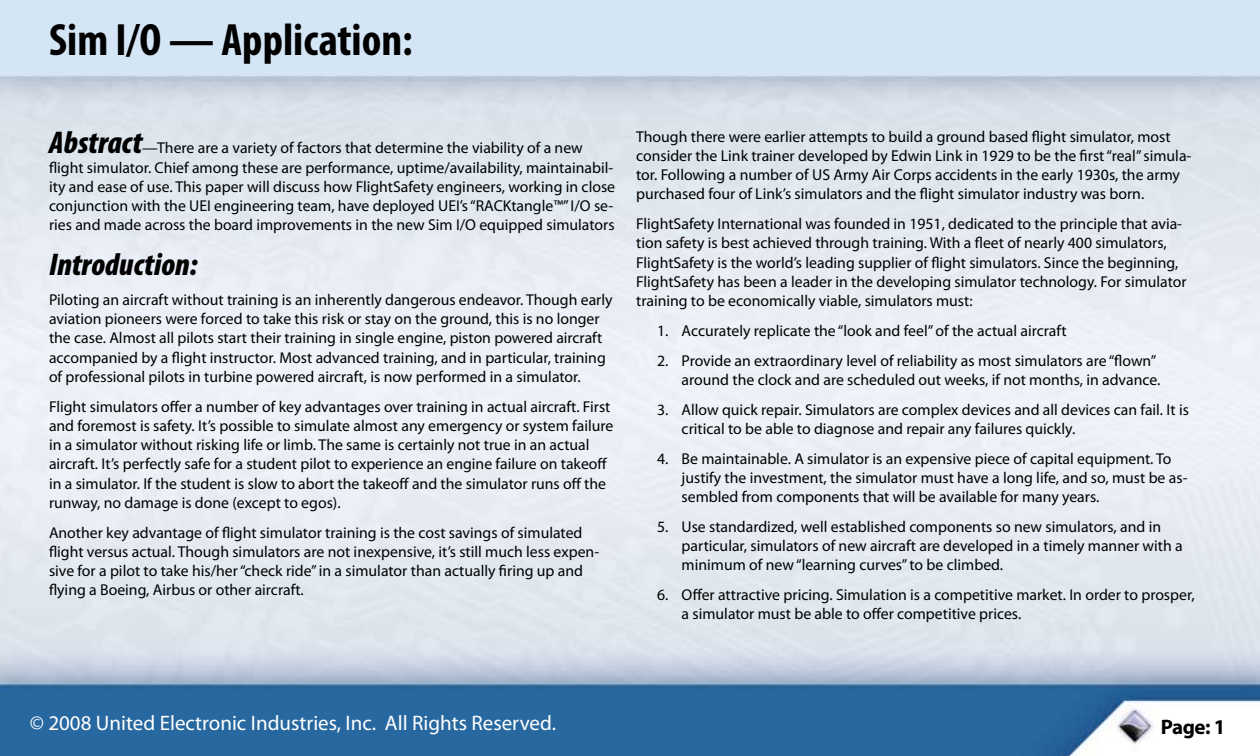
<style>
.page{position:relative;width:1260px;height:756px;background:#fff}
.page>*{position:absolute;margin:0;border:0;box-sizing:border-box;transform-origin:0 0}
.t1{font:700 condensed 45.5px "Myriad Pro";color:#000}
.t2{font:italic 900 condensed 31.5px "Myriad Pro";color:#000}
.t3{font:21px "Myriad Pro";color:#fff}
.t4{font:700 21px "Myriad Pro";color:#000}
.t5{font:15.75px/19.2px "Myriad Pro";color:#000}
.s1{font-weight:900;font-style:italic;font-stretch:condensed;font-size:31.5px}
</style>
<div class="page">
<img style="left:0;top:0;width:1260px;height:756px">
<svg style="left:1215px;top:720px;width:7px;height:14px"></svg>
<h1 class="t1" style="left:49px;top:12px;width:365px">Sim I/O — Application:</h1>
<p class="t5" style="left:49px;top:138px;width:568px"><span class="s1">Abstract</span>—There are a variety of factors that determine the viability of a new flight simulator. Chief among these are performance, uptime/availability, maintainabil&shy;ity and ease of use. This paper will discuss how FlightSafety engineers, working in close conjunction with the UEI engineering team, have deployed UEI’s “RACKtangle™” I/O se&shy;ries and made across the board improvements in the new Sim I/O equipped simulators</p>
<h2 class="t2" style="left:49px;top:245px;width:150px">Introduction:</h2>
<p class="t5" style="left:49px;top:290px;width:565px">Piloting an aircraft without training is an inherently dangerous endeavor. Though early aviation pioneers were forced to take this risk or stay on the ground, this is no longer the case. Almost all pilots start their training in single engine, piston powered aircraft accompanied by a flight instructor. Most advanced training, and in particular, training of professional pilots in turbine powered aircraft, is now performed in a simulator.</p>
<p class="t5" style="left:49px;top:397px;width:566px">Flight simulators offer a number of key advantages over training in actual aircraft. First and foremost is safety. It’s possible to simulate almost any emergency or system failure in a simulator without risking life or limb. The same is certainly not true in an actual aircraft. It’s perfectly safe for a student pilot to experience an engine failure on takeoff in a simulator. If the student is slow to abort the takeoff and the simulator runs off the runway, no damage is done (except to egos).</p>
<p class="t5" style="left:49px;top:523px;width:552px">Another key advantage of flight simulator training is the cost savings of simulated flight versus actual. Though simulators are not inexpensive, it’s still much less expen&shy;sive for a pilot to take his/her “check ride” in a simulator than actually firing up and flying a Boeing, Airbus or other aircraft.</p>
<p class="t5" style="left:636px;top:126px;width:557px">Though there were earlier attempts to build a ground based flight simulator, most consider the Link trainer developed by Edwin Link in 1929 to be the first “real” simula&shy;tor. Following a number of US Army Air Corps accidents in the early 1930s, the army purchased four of Link’s simulators and the flight simulator industry was born.</p>
<p class="t5" style="left:636px;top:214px;width:552px">FlightSafety International was founded in 1951, dedicated to the principle that avia&shy;tion safety is best achieved through training. With a fleet of nearly 400 simulators, FlightSafety is the world’s leading supplier of flight simulators. Since the beginning, FlightSafety has been a leader in the developing simulator technology. For simulator training to be economically viable, simulators must:</p>
<p class="t5" style="left:657px;top:321px;width:411px">1. Accurately replicate the “look and feel” of the actual aircraft</p>
<p class="t5" style="left:657px;top:350px;width:505px;text-align:right">2. Provide an extraordinary level of reliability as most simulators are “flown” around the clock and are scheduled out weeks, if not months, in advance.</p>
<p class="t5" style="left:682px;top:399px;width:509px;text-indent:-25px">3. Allow quick repair. Simulators are complex devices and all devices can fail. It is critical to be able to diagnose and repair any failures quickly.</p>
<p class="t5" style="left:682px;top:448px;width:507px;text-indent:-25px">4. Be maintainable. A simulator is an expensive piece of capital equipment. To justify the investment, the simulator must have a long life, and so, must be as&shy;sembled from components that will be available for many years.</p>
<p class="t5" style="left:682px;top:517px;width:503px;text-indent:-25px">5. Use standardized, well established components so new simulators, and in particular, simulators of new aircraft are developed in a timely manner with a minimum of new “learning curves” to be climbed.</p>
<p class="t5" style="left:682px;top:585px;width:515px;text-indent:-25px">6. Offer attractive pricing. Simulation is a competitive market. In order to prosper, a simulator must be able to offer competitive prices.</p>
<h3 class="t3" style="left:30px;top:710px;width:528px">© 2008 United Electronic Industries, Inc. All Rights Reserved.</h3>
<h3 class="t4" style="left:1161px;top:713px;width:51px">Page:</h3>
</div>
